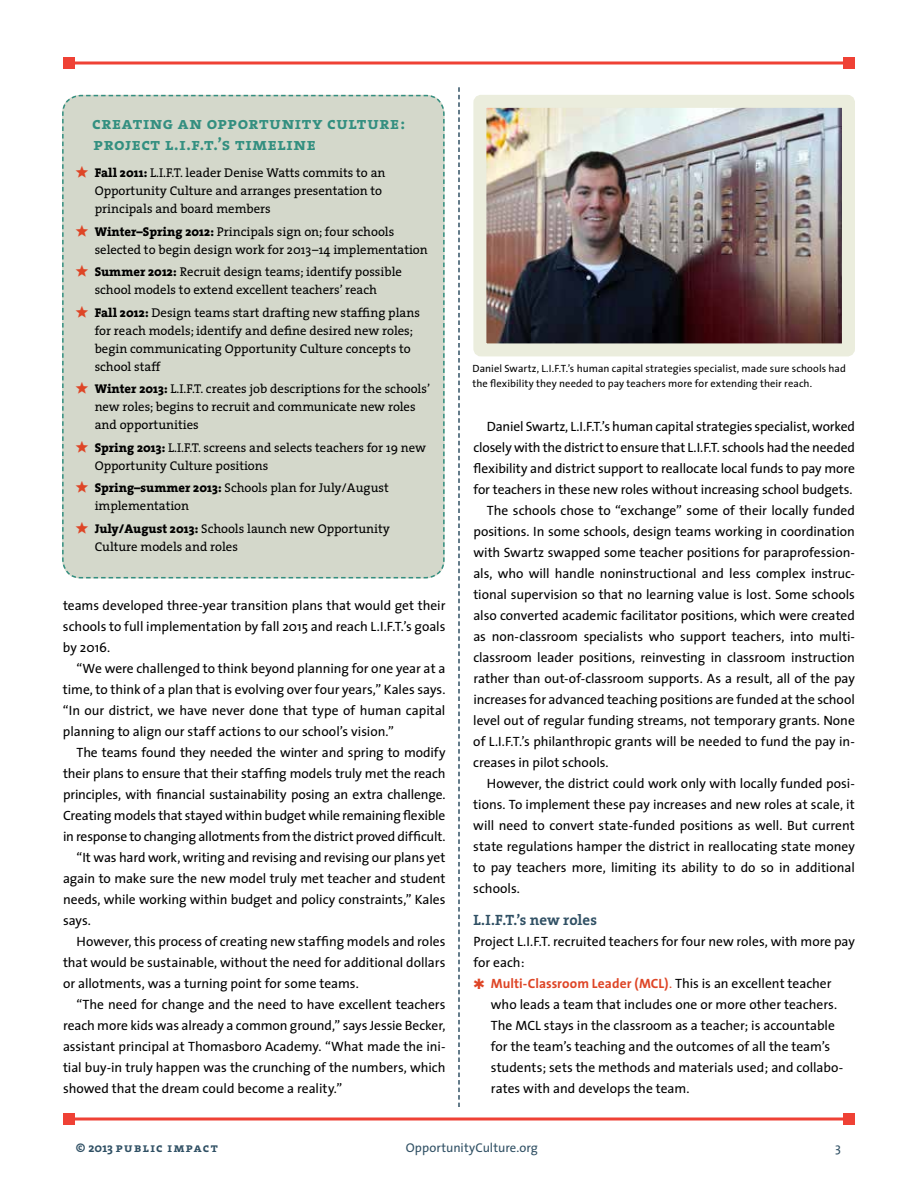
<style>
.page{position:relative;width:918px;height:1188px;background:#fff}
.page>*{position:absolute;margin:0;border:0;box-sizing:border-box;transform-origin:0 0}
.t1{font:17.25px/21px "The Serif Bold Caps";letter-spacing:.035em;color:#338f80}
.t2{font:700 15px "The Serif";color:#305064}
.t3{font:13.5px/21px "The Sans";letter-spacing:-.005em;color:#000;text-align:justify}
.t4{font:12.75px/18px "The Serif";color:#000}
.t5{font:12.75px "The Sans";letter-spacing:.005em;color:#305064}
.t6{font:12.75px "The Serif Bold Caps";letter-spacing:.105em;color:#305064}
.t7{font:10.5px/15px "The Sans";letter-spacing:.01em;color:#000}
.s1{font-family:"The Serif Bold Expert";font-size:15px;color:#de4526}
.s2{font-weight:800}
.s3{color:#de4526}
.s4{font-weight:700;color:#de4526}
.s5{font-family:"The Serif";font-weight:700}
</style>
<div class="page">
<hr style="left:69px;top:1118px;width:780px;height:2px;background:#ef4135">
<div style="left:63px;top:1113px;width:12px;height:12px;background:#ef4135"></div>
<div style="left:843px;top:1113px;width:12px;height:12px;background:#ef4135"></div>
<hr style="left:69px;top:62px;width:780px;height:2px;background:#ef4135">
<div style="left:63px;top:57px;width:12px;height:12px;background:#ef4135"></div>
<div style="left:843px;top:57px;width:12px;height:12px;background:#ef4135"></div>
<svg style="left:458px;top:87px;width:2px;height:1020px"></svg>
<div style="left:62px;top:94px;width:383px;height:485px;background:#d4d8cb"></div>
<img style="left:487px;top:109px;width:354px;height:233px">
<div style="left:473px;top:95px;width:382px;height:261px;border:13px solid #ebeddd"></div>
<p class="t1" style="left:92px;top:113px;width:315px">creating an opportunity culture: project l.i.f.t.’s timeline</p>
<p class="t4" style="left:95px;top:164px;width:292px;text-indent:-19px"><span class="s1">?</span> <span class="s2">Fall 2011:</span> L.I.F.T. leader Denise Watts commits to an<br>Opportunity Culture and arranges presentation to principals and board members</p>
<p class="t4" style="left:95px;top:222px;width:335px;text-indent:-19px"><span class="s1">?</span> <span class="s2">Winter–Spring 2012:</span> Principals sign on; four schools selected to begin design work for 2013–14 implementation</p>
<p class="t4" style="left:76px;top:263px;width:328px;text-align:center"><span class="s1">?</span> <span class="s2">Summer 2012:</span> Recruit design teams; identify possible school models to extend excellent teachers’ reach</p>
<p class="t4" style="left:95px;top:303px;width:327px;text-indent:-19px"><span class="s1">?</span> <span class="s2">Fall 2012:</span> Design teams start drafting new staffing plans for reach models; identify and define desired new roles; begin communicating Opportunity Culture concepts to school staff</p>
<p class="t4" style="left:95px;top:380px;width:337px;text-indent:-19px"><span class="s1">?</span> <span class="s2">Winter 2013:</span> L.I.F.T. creates job descriptions for the schools’ new roles; begins to recruit and communicate new roles and opportunities</p>
<p class="t4" style="left:95px;top:438px;width:333px;text-indent:-19px"><span class="s1">?</span> <span class="s2">Spring 2013:</span> L.I.F.T. screens and selects teachers for 19 new<br>Opportunity Culture positions</p>
<p class="t4" style="left:95px;top:479px;width:296px;text-indent:-19px"><span class="s1">?</span> <span class="s2">Spring–summer 2013:</span> Schools plan for July/August implementation</p>
<p class="t4" style="left:95px;top:519px;width:297px;text-indent:-19px"><span class="s1">?</span> <span class="s2">July/August 2013:</span> Schools launch new Opportunity<br>Culture models and roles</p>
<p class="t3" style="left:63px;top:595px;width:384px">teams developed three-year transition plans that would get their schools to full implementation by fall 2015 and reach L.I.F.T.’s goals by 2016.</p>
<p class="t3" style="left:63px;top:658px;width:384px;text-indent:14px">“We were challenged to think beyond planning for one year at a time, to think of a plan that is evolving over four years,” Kales says. “In our district, we have never done that type of human capital planning to align our staff actions to our school’s vision.”</p>
<p class="t3" style="left:76px;top:742px;width:371px">The teams found they needed the winter and spring to modify</p>
<p class="t3" style="left:63px;top:763px;width:384px">their plans to ensure that their staffing models truly met the reach</p>
<p class="t3" style="left:63px;top:784px;width:384px">principles, with financial sustainability posing an extra challenge.</p>
<p class="t3" style="left:63px;top:805px;width:384px">Creating models that stayed within budget while remaining flexible</p>
<p class="t3" style="left:63px;top:826px;width:384px">in response to changing allotments from the district proved difficult.</p>
<p class="t3" style="left:77px;top:847px;width:370px">“It was hard work, writing and revising and revising our plans yet</p>
<p class="t3" style="left:63px;top:868px;width:384px">again to make sure the new model truly met teacher and student</p>
<p class="t3" style="left:63px;top:889px;width:384px">needs, while working within budget and policy constraints,” Kales</p>
<p class="t3" style="left:63px;top:910px;width:29px">says.</p>
<p class="t3" style="left:77px;top:931px;width:371px">However, this process of creating new staffing models and roles</p>
<p class="t3" style="left:63px;top:952px;width:384px">that would be sustainable, without the need for additional dollars</p>
<p class="t3" style="left:63px;top:973px;width:297px">or allotments, was a turning point for some teams.</p>
<p class="t3" style="left:77px;top:994px;width:371px">“The need for change and the need to have excellent teachers</p>
<p class="t3" style="left:63px;top:1015px;width:384px">reach more kids was already a common ground,” says Jessie Becker,</p>
<p class="t3" style="left:63px;top:1036px;width:384px">assistant principal at Thomasboro Academy. “What made the ini-</p>
<p class="t3" style="left:63px;top:1057px;width:384px">tial buy-in truly happen was the crunching of the numbers, which</p>
<p class="t3" style="left:63px;top:1078px;width:281px">showed that the dream could become a reality.”</p>
<p class="t7" style="left:472px;top:360px;width:375px">Daniel Swartz, L.I.F.T.’s human capital strategies specialist, made sure schools had the flexibility they needed to pay teachers more for extending their reach.</p>
<p class="t3" style="left:487px;top:416px;width:370px">Daniel Swartz, L.I.F.T.’s human capital strategies specialist, worked</p>
<p class="t3" style="left:473px;top:437px;width:383px">closely with the district to ensure that L.I.F.T. schools had the needed</p>
<p class="t3" style="left:473px;top:458px;width:383px">flexibility and district support to reallocate local funds to pay more</p>
<p class="t3" style="left:473px;top:479px;width:381px">for teachers in these new roles without increasing school budgets.</p>
<p class="t3" style="left:487px;top:500px;width:370px">The schools chose to “exchange” some of their locally funded</p>
<p class="t3" style="left:473px;top:521px;width:383px">positions. In some schools, design teams working in coordination</p>
<p class="t3" style="left:473px;top:542px;width:383px">with Swartz swapped some teacher positions for paraprofession-</p>
<p class="t3" style="left:473px;top:563px;width:383px">als, who will handle noninstructional and less complex instruc-</p>
<p class="t3" style="left:473px;top:584px;width:383px">tional supervision so that no learning value is lost. Some schools</p>
<p class="t3" style="left:473px;top:605px;width:383px">also converted academic facilitator positions, which were created</p>
<p class="t3" style="left:473px;top:626px;width:383px">as non-classroom specialists who support teachers, into multi-</p>
<p class="t3" style="left:473px;top:647px;width:383px">classroom leader positions, reinvesting in classroom instruction</p>
<p class="t3" style="left:473px;top:668px;width:383px">rather than out-of-classroom supports. As a result, all of the pay</p>
<p class="t3" style="left:473px;top:689px;width:383px">increases for advanced teaching positions are funded at the school</p>
<p class="t3" style="left:473px;top:710px;width:383px">level out of regular funding streams, not temporary grants. None</p>
<p class="t3" style="left:473px;top:731px;width:383px">of L.I.F.T.’s philanthropic grants will be needed to fund the pay in-</p>
<p class="t3" style="left:473px;top:752px;width:137px">creases in pilot schools.</p>
<p class="t3" style="left:487px;top:773px;width:370px">However, the district could work only with locally funded posi-</p>
<p class="t3" style="left:473px;top:794px;width:383px">tions. To implement these pay increases and new roles at scale, it</p>
<p class="t3" style="left:473px;top:815px;width:383px">will need to convert state-funded positions as well. But current</p>
<p class="t3" style="left:473px;top:836px;width:383px">state regulations hamper the district in reallocating state money</p>
<p class="t3" style="left:473px;top:857px;width:383px">to pay teachers more, limiting its ability to do so in additional</p>
<p class="t3" style="left:473px;top:878px;width:48px">schools.</p>
<p class="t2" style="left:473px;top:907px;width:125px">L.I.F.T.’s new roles</p>
<p class="t3" style="left:473px;top:930px;width:383px;text-align:left">Project L.I.F.T. recruited teachers for four new roles, with more pay for each:<br><span class="s3">✱</span> <span class="s4">Multi-Classroom Leader (MCL)</span><span class="s3">.</span> This is an excellent teacher</p>
<p class="t3" style="left:491px;top:993px;width:354px;text-align:left">who leads a team that includes one or more other teachers.<br>The MCL stays in the classroom as a teacher; is accountable for the team’s teaching and the outcomes of all the team’s students; sets the methods and materials used; and collabo&shy;rates with and develops the team.</p>
<p class="t6" style="left:76px;top:1137px;width:143px">© <span class="s5">2013</span> public impact</p>
<p class="t5" style="left:406px;top:1137px;width:134px">OpportunityCulture.org</p>
<p class="t5" style="left:835px;top:1137px;width:7px">3</p>
</div>
